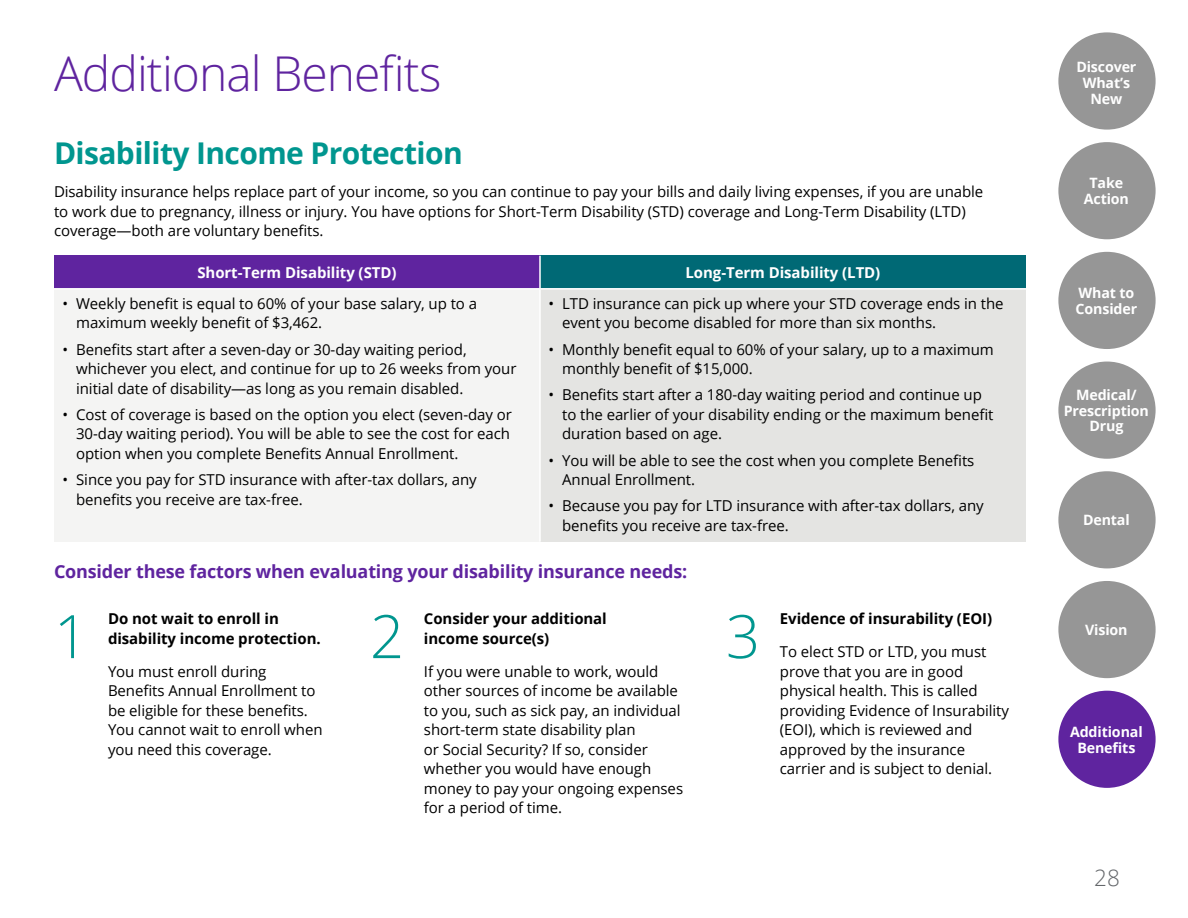
<style>
.page{position:relative;width:1188px;height:918px;background:#fff}
.page>*{position:absolute;margin:0;border:0;box-sizing:border-box;transform-origin:0 0}
.t1{font:300 60px "Open Sans";color:#00968f}
.t2{font:300 48px "Open Sans";letter-spacing:-.02em;color:#5f249f}
.t3{font:700 30px "Open Sans";letter-spacing:-.02em;color:#00968f}
.t4{font:300 22.5px "Open Sans";color:#63666a}
.t5{font:700 18px "Open Sans";letter-spacing:-.01em;color:#5f249f}
.t6{font:15px/19.5px "Open Sans";letter-spacing:-.005em;color:#000}
.t7{font:700 15px/19.5px "Open Sans";letter-spacing:-.005em;color:#000}
.t8{font:700 15px "Open Sans";letter-spacing:-.005em;color:#fff}
.t9{font:700 14.25px/15.8px "Open Sans";letter-spacing:-.01em;color:#fff;text-align:center}
</style>
<div class="page">
<div style="left:54px;top:256px;width:486px;height:33px;background:#5f249f"></div>
<div style="left:540px;top:256px;width:486px;height:33px;background:#006975"></div>
<div style="left:54px;top:289px;width:486px;height:253px;background:#f4f4f3"></div>
<div style="left:540px;top:289px;width:486px;height:253px;background:#e4e4e2"></div>
<hr style="left:539px;top:256px;width:2px;height:32px;background:#fff">
<hr style="left:54px;top:288px;width:486px;height:2px;background:#fff">
<hr style="left:540px;top:288px;width:486px;height:2px;background:#fff">
<hr style="left:539px;top:290px;width:2px;height:252px;background:#fff">
<div style="left:1058px;top:142px;width:98px;height:97px;background:#969696;border-radius:50%"></div>
<div style="left:1058px;top:252px;width:98px;height:97px;background:#969696;border-radius:50%"></div>
<div style="left:1058px;top:362px;width:98px;height:97px;background:#969696;border-radius:50%"></div>
<div style="left:1058px;top:471px;width:98px;height:97px;background:#969696;border-radius:50%"></div>
<div style="left:1058px;top:32px;width:98px;height:98px;background:#969696;border-radius:50%"></div>
<div style="left:1058px;top:581px;width:98px;height:97px;background:#969696;border-radius:50%"></div>
<div style="left:1058px;top:691px;width:98px;height:97px;background:#5f249f;border-radius:50%"></div>
<h2 class="t2" style="left:54px;top:40px;width:389px">Additional Benefits</h2>
<h3 class="t3" style="left:54px;top:132px;width:410px">Disability Income Protection</h3>
<p class="t6" style="left:54px;top:182px;width:931px">Disability insurance helps replace part of your income, so you can continue to pay your bills and daily living expenses, if you are unable to work due to pregnancy, illness or injury. You have options for Short-Term Disability (STD) coverage and Long-Term Disability (LTD) coverage—both are voluntary benefits.</p>
<p class="t8" style="left:197px;top:262px;width:201px">Short-Term Disability (STD)</p>
<p class="t8" style="left:686px;top:262px;width:196px">Long-Term Disability (LTD)</p>
<p class="t6" style="left:76px;top:293px;width:402px;text-indent:-14px">• Weekly benefit is equal to 60% of your base salary, up to a maximum weekly benefit of $3,462.</p>
<p class="t6" style="left:76px;top:339px;width:442px;text-indent:-14px">• Benefits start after a seven-day or 30-day waiting period, whichever you elect, and continue for up to 26 weeks from your initial date of disability—as long as you remain disabled.</p>
<p class="t6" style="left:76px;top:404px;width:437px;text-indent:-14px">• Cost of coverage is based on the option you elect (seven-day or<br>30-day waiting period). You will be able to see the cost for each option when you complete Benefits Annual Enrollment.</p>
<p class="t6" style="left:76px;top:470px;width:402px;text-indent:-14px">• Since you pay for STD insurance with after-tax dollars, any benefits you receive are tax-free.</p>
<p class="t6" style="left:562px;top:293px;width:443px;text-indent:-14px">• LTD insurance can pick up where your STD coverage ends in the event you become disabled for more than six months.</p>
<p class="t6" style="left:562px;top:339px;width:433px;text-indent:-14px">• Monthly benefit equal to 60% of your salary, up to a maximum monthly benefit of $15,000.</p>
<p class="t6" style="left:562px;top:385px;width:433px;text-indent:-14px">• Benefits start after a 180-day waiting period and continue up to the earlier of your disability ending or the maximum benefit duration based on age.</p>
<p class="t6" style="left:562px;top:450px;width:414px;text-indent:-14px">• You will be able to see the cost when you complete Benefits<br>Annual Enrollment.</p>
<p class="t6" style="left:562px;top:496px;width:423px;text-indent:-14px">• Because you pay for LTD insurance with after-tax dollars, any benefits you receive are tax-free.</p>
<p class="t5" style="left:54px;top:559px;width:635px">Consider these factors when evaluating your disability insurance needs:</p>
<p class="t7" style="left:108px;top:609px;width:214px">Do not wait to enroll in disability income protection.</p>
<p class="t6" style="left:108px;top:661px;width:216px">You must enroll during<br>Benefits Annual Enrollment to be eligible for these benefits.<br>You cannot wait to enroll when you need this coverage.</p>
<h1 class="t1" style="left:370px;top:595px;width:36px">2</h1>
<p class="t7" style="left:780px;top:609px;width:214px">Evidence of insurability (EOI)</p>
<h1 class="t1" style="left:54px;top:595px;width:36px">1</h1>
<p class="t7" style="left:424px;top:609px;width:184px">Consider your additional income source(s)</p>
<p class="t6" style="left:424px;top:661px;width:261px">If you were unable to work, would other sources of income be available to you, such as sick pay, an individual short-term state disability plan<br>or Social Security? If so, consider whether you would have enough money to pay your ongoing expenses for a period of time.</p>
<h1 class="t1" style="left:726px;top:595px;width:36px">3</h1>
<p class="t6" style="left:780px;top:642px;width:231px">To elect STD or LTD, you must prove that you are in good physical health. This is called providing Evidence of Insurability (EOI), which is reviewed and approved by the insurance carrier and is subject to denial.</p>
<p class="t9" style="left:1076px;top:59px;width:62px">Discover<br>What’s<br>New</p>
<p class="t9" style="left:1084px;top:175px;width:47px">Take<br>Action</p>
<p class="t9" style="left:1076px;top:285px;width:63px;text-align:left">What to<br>Consider</p>
<p class="t9" style="left:1064px;top:386px;width:87px">Medical/<br>Prescription<br>Drug</p>
<p class="t9" style="left:1083px;top:512px;width:48px">Dental</p>
<p class="t9" style="left:1085px;top:622px;width:44px">Vision</p>
<p class="t9" style="left:1070px;top:723px;width:74px">Additional<br>Benefits</p>
<h3 class="t4" style="left:1094px;top:862px;width:27px">28</h3>
</div>
